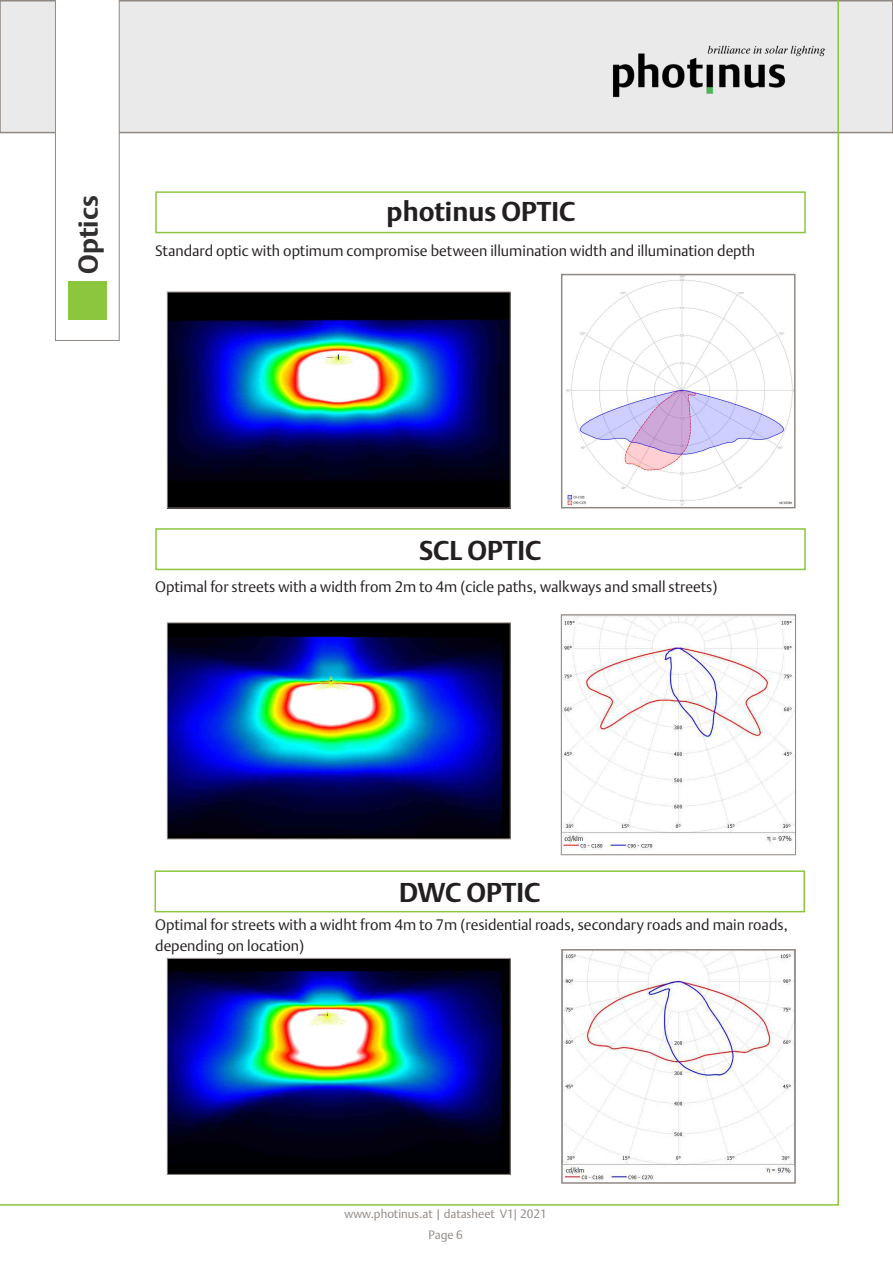
<style>
.page{position:relative;width:893px;height:1263px;background:#fff}
.page>*{position:absolute;margin:0;border:0;box-sizing:border-box;transform-origin:0 0}
.t1{font:700 27px "DTL Argo ST";color:#231f20}
.t2{font:700 27px "DTL Argo ST";color:#312f30}
.t3{font:300 15px/21px "DTL Argo T";color:#231f20}
.t4{font:300 12px/21px "DTL Argo T";color:#908883;text-align:center}
.s1{font-family:"Arial";font-weight:400}
</style>
<div class="page">
<div style="left:0;top:0;width:893px;height:133px;background:#eaeaea;border:2px solid #908883"></div>
<svg style="left:892px;top:0;width:1px;height:133px"></svg>
<img style="left:613px;top:45px;width:213px;height:53px">
<hr style="left:0;top:1204px;width:838px;height:2px;background:#8bc63e">
<hr style="left:837px;top:0;width:2px;height:1206px;background:#8bc63e">
<svg style="left:55px;top:0;width:65px;height:341px"></svg>
<div style="left:68px;top:281px;width:38px;height:39px;background:#8bc63e"></div>
<img style="left:566px;top:277px;width:226px;height:228px">
<div style="left:561px;top:274px;width:234px;height:234px;border:2px solid #908883"></div>
<img style="left:169px;top:294px;width:340px;height:212px">
<div style="left:167px;top:292px;width:344px;height:216px;border:1px solid #908883"></div>
<div style="left:155px;top:191px;width:651px;height:42px;border:2px solid #8bc63e"></div>
<div style="left:155px;top:528px;width:651px;height:42px;border:2px solid #8bc63e"></div>
<div style="left:155px;top:870px;width:650px;height:42px;border:2px solid #8bc63e"></div>
<img style="left:169px;top:624px;width:340px;height:213px">
<div style="left:167px;top:622px;width:344px;height:217px;border:1px solid #908883"></div>
<img style="left:563px;top:616px;width:231px;height:234px">
<div style="left:561px;top:614px;width:235px;height:241px;border:1px solid #908883"></div>
<img style="left:169px;top:960px;width:340px;height:213px">
<div style="left:167px;top:958px;width:344px;height:217px;border:1px solid #908883"></div>
<img style="left:564px;top:952px;width:229px;height:229px">
<div style="left:561px;top:949px;width:235px;height:235px;border:2px solid #908883"></div>
<p class="t2" style="left:72px;top:274px;width:80px;rotate:-90deg">Optics</p>
<p class="t1" style="left:387px;top:195px;width:190px">photinus OPTIC</p>
<p class="t3" style="left:155px;top:241px;width:601px">Standard optic with optimum compromise between illumination width and illumination depth</p>
<p class="t1" style="left:419px;top:534px;width:123px">SCL OPTIC</p>
<p class="t3" style="left:155px;top:576px;width:564px">Optimal for streets with a width from 2m to 4m (cicle paths, walkways and small streets)</p>
<p class="t1" style="left:399px;top:877px;width:143px">DWC OPTIC</p>
<p class="t3" style="left:155px;top:914px;width:634px">Optimal for streets with a widht from 4m to 7m (residential roads, secondary roads and main roads, depending on location)</p>
<p class="t4" style="left:344px;top:1203px;width:204px">www.photinus.at | datasheet V1<span class="s1">|</span> 2021<br>Page 6</p>
</div>
